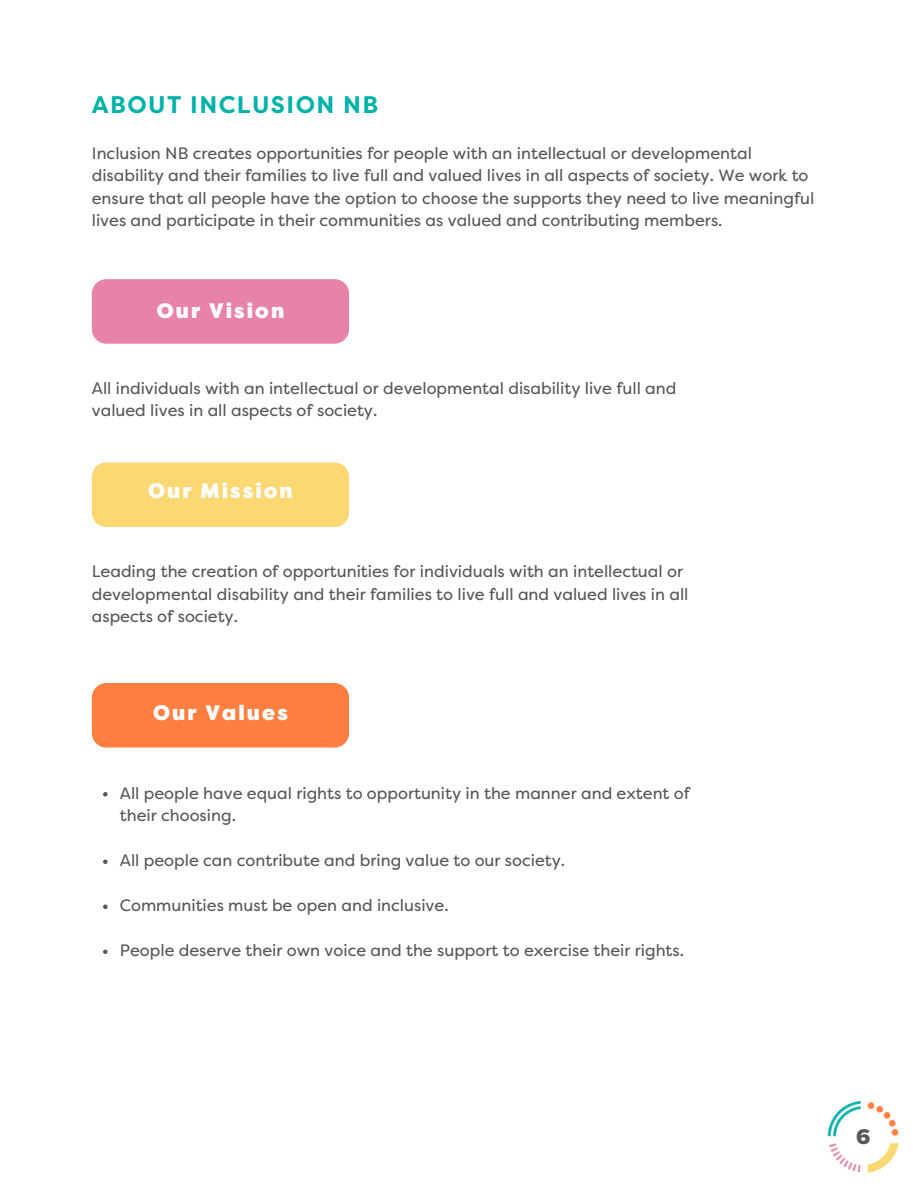
<style>
.page{position:relative;width:918px;height:1188px;background:#fff}
.page>*{position:absolute;margin:0;border:0;box-sizing:border-box;transform-origin:0 0}
.t1{font:700 24px "Filson Pro";letter-spacing:.06em;color:#00b2a9}
.t2{font:900 21px "Filson Pro";letter-spacing:.1em;color:#fff}
.t3{font:900 21px "Filson Pro";color:#57585c}
.t4{font:16.5px/22.5px "Filson Pro";color:#57585c}
</style>
<div class="page">
<div style="left:92px;top:279px;width:257px;height:65px;background:#e782a9;border-radius:15px"></div>
<div style="left:92px;top:463px;width:257px;height:64px;background:#fbd872;border-radius:15px"></div>
<div style="left:92px;top:683px;width:257px;height:65px;background:#ff7f41;border-radius:15px"></div>
<svg style="left:103px;top:792px;width:5px;height:5px"></svg>
<svg style="left:103px;top:860px;width:5px;height:4px"></svg>
<svg style="left:103px;top:905px;width:5px;height:4px"></svg>
<svg style="left:103px;top:950px;width:5px;height:4px"></svg>
<img style="left:827px;top:1101px;width:72px;height:72px">
<p class="t1" style="left:92px;top:91px;width:288px">ABOUT INCLUSION NB</p>
<p class="t4" style="left:92px;top:142px;width:724px">Inclusion NB creates opportunities for people with an intellectual or developmental disability and their families to live full and valued lives in all aspects of society. We work to ensure that all people have the option to choose the supports they need to live meaningful lives and participate in their communities as valued and contributing members.</p>
<h1 class="t2" style="left:157px;top:299px;width:129px">Our Vision</h1>
<h2 class="t4" style="left:92px;top:377px;width:586px">All individuals with an intellectual or developmental disability live full and valued lives in all aspects of society.</h2>
<p class="t2" style="left:148px;top:479px;width:146px">Our Mission</p>
<h2 class="t4" style="left:92px;top:561px;width:598px">Leading the creation of opportunities for individuals with an intellectual or developmental disability and their families to live full and valued lives in all aspects of society.</h2>
<p class="t2" style="left:153px;top:701px;width:136px">Our Values</p>
<h2 class="t4" style="left:120px;top:782px;width:572px">All people have equal rights to opportunity in the manner and extent of their choosing.</h2>
<p class="t4" style="left:120px;top:850px;width:447px">All people can contribute and bring value to our society.</p>
<p class="t4" style="left:120px;top:895px;width:330px">Communities must be open and inclusive.</p>
<p class="t4" style="left:120px;top:940px;width:566px">People deserve their own voice and the support to exercise their rights.</p>
<p class="t3" style="left:856px;top:1125px;width:16px">6</p>
</div>
